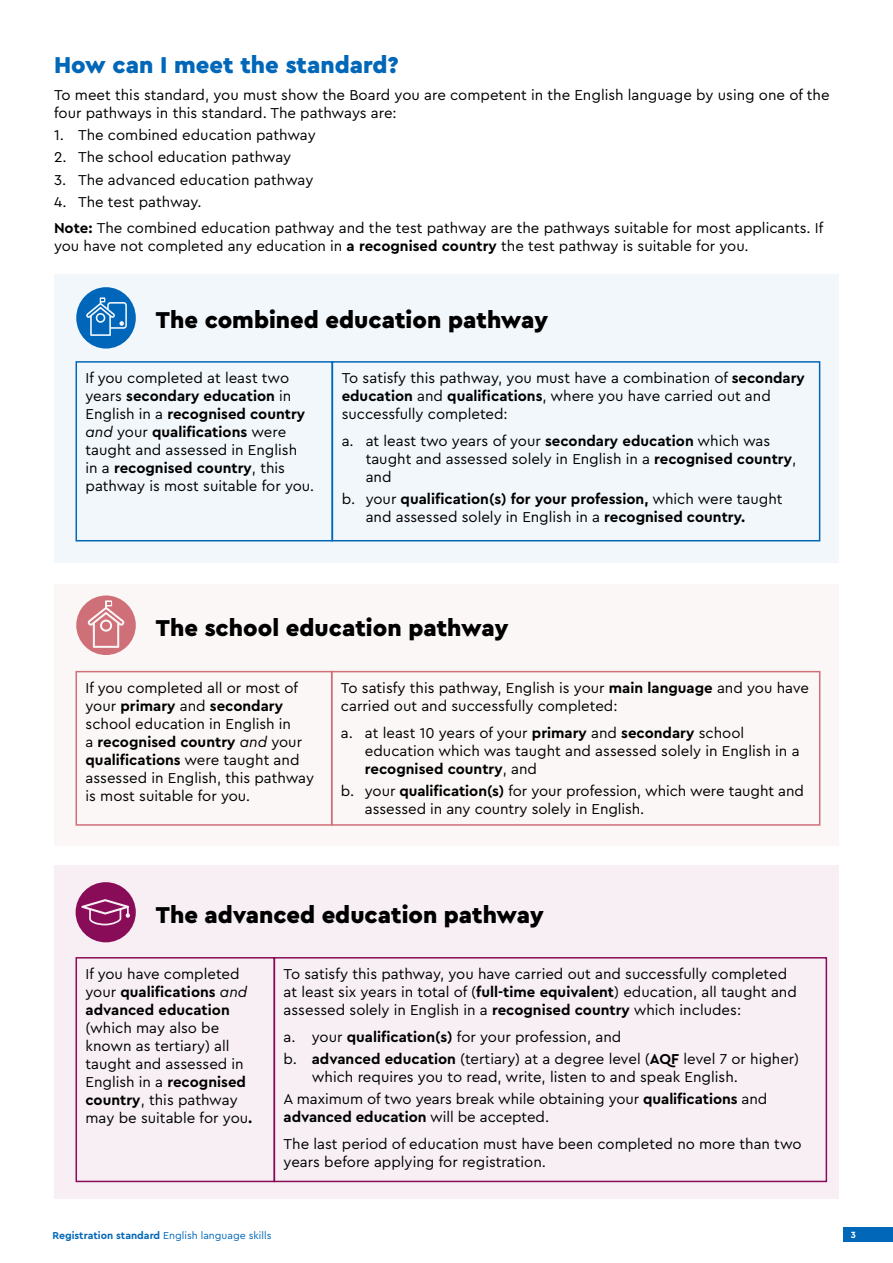
<style>
.page{position:relative;width:893px;height:1263px;background:#fff}
.page>*{position:absolute;margin:0;border:0;box-sizing:border-box;transform-origin:0 0}
.t1{font:900 24px "Cera Pro";color:#000}
.t2{font:900 24px "Cera Pro";color:#0067b9}
.t3{font:15px/18px "Cera Pro";color:#000}
.t4{font:700 15px/18px "Cera Pro";color:#000}
.t5{font:10.5px "Cera Pro";color:#0067b9}
.t6{font:700 9.3px "Cera Pro";color:#fff}
.s1{font-weight:700}
.s2{font-style:italic}
.s3{font-weight:400}
</style>
<div class="page">
<div style="left:843px;top:1227px;width:50px;height:15px;background:#0067b9"></div>
<div style="left:54px;top:275px;width:785px;height:288px;background:#f2f7fb"></div>
<div style="left:54px;top:584px;width:785px;height:261px;background:#faf1f1"></div>
<div style="left:54px;top:865px;width:785px;height:334px;background:#f7eff4"></div>
<div style="left:332px;top:361px;width:488px;height:180px;border:2px solid #0067b9"></div>
<div style="left:331px;top:671px;width:489px;height:155px;border:2px solid #cf6f77"></div>
<div style="left:274px;top:957px;width:553px;height:225px;border:2px solid #890c58"></div>
<svg style="left:76px;top:882px;width:60px;height:60px"></svg>
<svg style="left:76px;top:595px;width:60px;height:60px"></svg>
<svg style="left:76px;top:287px;width:60px;height:62px"></svg>
<div style="left:97px;top:315px;width:7px;height:6px;background:#0066ba;border-radius:50%"></div>
<div style="left:76px;top:361px;width:257px;height:180px;border:2px solid #0067b9"></div>
<div style="left:76px;top:671px;width:257px;height:155px;border:2px solid #cf6f77"></div>
<div style="left:76px;top:957px;width:199px;height:225px;border:2px solid #890c58"></div>
<h2 class="t2" style="left:54px;top:49px;width:346px">How can I meet the standard?</h2>
<p class="t3" style="left:54px;top:85px;width:777px">To meet this standard, you must show the Board you are competent in the English language by using one of the four pathways in this standard. The pathways are:</p>
<p class="t3" style="left:54px;top:125px;width:263px">1. The combined education pathway</p>
<p class="t3" style="left:54px;top:148px;width:239px">2. The school education pathway</p>
<p class="t3" style="left:54px;top:170px;width:261px">3. The advanced education pathway</p>
<p class="t3" style="left:54px;top:192px;width:149px">4. The test pathway.</p>
<p class="t3" style="left:54px;top:219px;width:771px"><span class="s1">Note:</span> The combined education pathway and the test pathway are the pathways suitable for most applicants. If you have not completed any education in <span class="s1">a recognised country</span> the test pathway is suitable for you.</p>
<h3 class="t1" style="left:156px;top:304px;width:394px">The combined education pathway</h3>
<p class="t3" style="left:86px;top:369px;width:230px">If you completed at least two years <span class="s1">secondary education</span> in<br>English in a <span class="s1">recognised country </span><span class="s2">and</span> your <span class="s1">qualifications</span> were taught and assessed in English<br>in a <span class="s1">recognised country</span>, this pathway is most suitable for you<span class="s2">.</span></p>
<p class="t3" style="left:342px;top:369px;width:465px">To satisfy this pathway, you must have a combination of <span class="s1">secondary education</span> and <span class="s1">qualifications</span>, where you have carried out and successfully completed:</p>
<p class="t3" style="left:366px;top:431px;width:432px;text-indent:-24px">a. at least two years of your <span class="s1">secondary education</span> which was taught and assessed solely in English in a <span class="s1">recognised country</span>, and</p>
<p class="t4" style="left:366px;top:489px;width:418px;text-indent:-24px"><span class="s3">b. your</span> qualification(s) for your profession, <span class="s3">which were taught and assessed solely in English in a</span> recognised country.</p>
<h3 class="t1" style="left:156px;top:612px;width:354px">The school education pathway</h3>
<p class="t3" style="left:86px;top:678px;width:230px">If you completed all or most of your <span class="s1">primary</span> and <span class="s1">secondary </span>school education in English in<br>a <span class="s1">recognised country</span> <span class="s2">and</span> your <span class="s1">qualifications</span> were taught and assessed in English, this pathway is most suitable for you<span class="s2">.</span></p>
<p class="t3" style="left:341px;top:678px;width:470px">To satisfy this pathway, English is your <span class="s1">main language</span> and you have carried out and successfully completed:</p>
<p class="t3" style="left:365px;top:723px;width:436px;text-indent:-24px">a. at least 10 years of your <span class="s1">primary</span> and <span class="s1">secondary</span> school education which was taught and assessed solely in English in a <span class="s1">recognised country</span>, and</p>
<p class="t3" style="left:365px;top:781px;width:441px;text-indent:-24px">b. your <span class="s1">qualification(s)</span> for your profession, which were taught and assessed in any country solely in English.</p>
<h3 class="t1" style="left:156px;top:899px;width:389px">The advanced education pathway</h3>
<p class="t3" style="left:86px;top:964px;width:168px">If you have completed your <span class="s1">qualifications</span> <span class="s2">and </span><span class="s1">advanced education </span>(which may also be known as tertiary) all taught and assessed in<br>English in a <span class="s1">recognised country</span>, this pathway may be suitable for you<span class="s1">.</span></p>
<p class="t3" style="left:284px;top:964px;width:515px">To satisfy this pathway, you have carried out and successfully completed at least six years in total of (<span class="s1">full-time equivalent</span>) education, all taught and assessed solely in English in a <span class="s1">recognised country</span> which includes:</p>
<p class="t3" style="left:284px;top:1027px;width:339px">a. your <span class="s1">qualification(s)</span> for your profession, and</p>
<p class="t3" style="left:312px;top:1049px;width:489px;text-indent:-28px">b. <span class="s1">advanced education</span> (tertiary) at a degree level (<span class="s1">AQF</span> level 7 or higher) which requires you to read, write, listen to and speak English.</p>
<p class="t3" style="left:284px;top:1089px;width:485px">A maximum of two years break while obtaining your <span class="s1">qualifications</span> and <span class="s1">advanced education</span> will be accepted.</p>
<p class="t3" style="left:284px;top:1134px;width:520px">The last period of education must have been completed no more than two years before applying for registration.</p>
<p class="t5" style="left:52px;top:1228px;width:221px"><span class="s1">Registration standard</span> English language skills</p>
<p class="t6" style="left:851px;top:1228px;width:7px">3</p>
</div>
